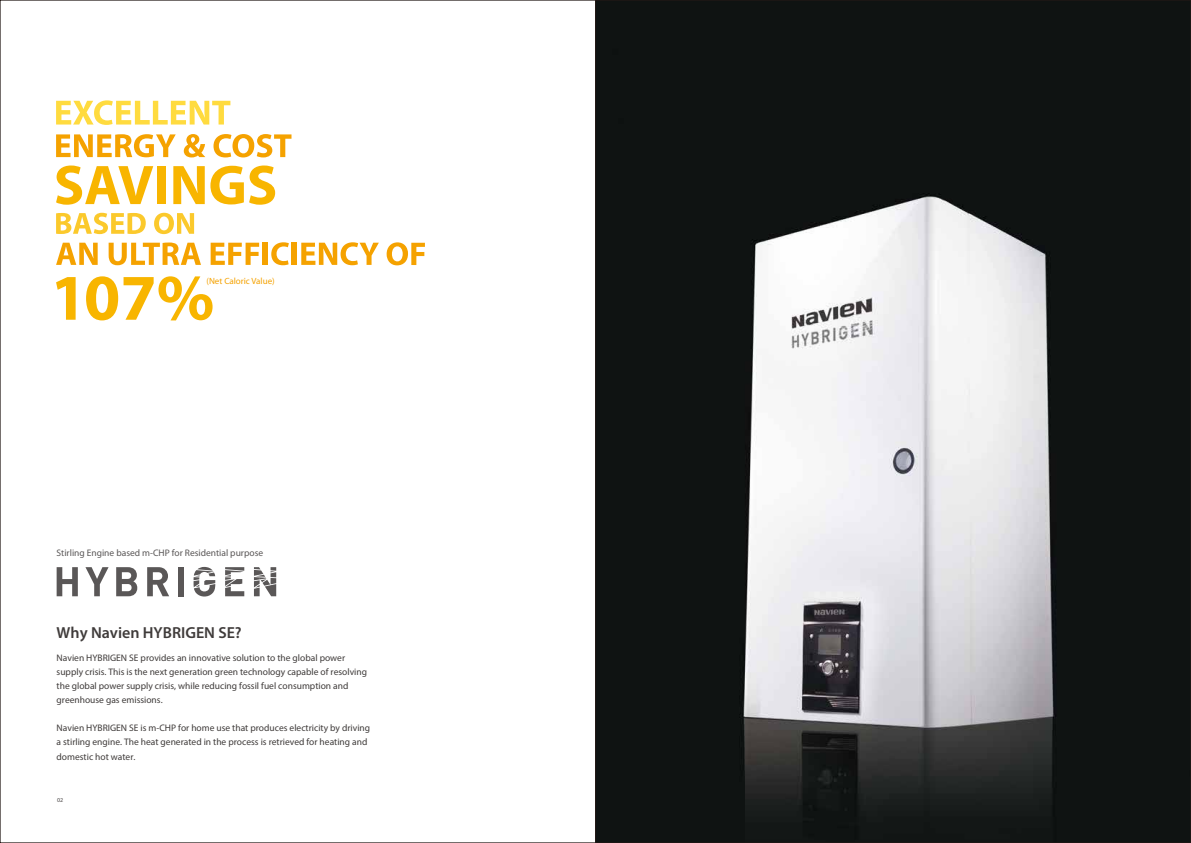
<style>
.page{position:relative;width:1191px;height:843px;background:#fff}
.page>*{position:absolute;margin:0;border:0;box-sizing:border-box;transform-origin:0 0}
.t1{font:600 16px "Myriad Pro";color:#3f3b3a}
.t2{font:9.5px/14px "Myriad Pro";color:#3f3b3a}
.t3{font:9.5px "Myriad";color:#5a5757}
.t4{font:9px "Myriad";color:#f5a200}
.t5{font:6px "Myriad";color:#4d4949}
</style>
<div class="page">
<img style="left:597px;top:2px;width:592px;height:838px">
<svg style="left:57px;top:567px;width:21px;height:29px"></svg>
<svg style="left:85px;top:567px;width:24px;height:29px"></svg>
<svg style="left:116px;top:567px;width:21px;height:29px"></svg>
<svg style="left:147px;top:567px;width:22px;height:29px"></svg>
<div style="left:178px;top:567px;width:6px;height:29px;background:#5a5757"></div>
<svg style="left:194px;top:566px;width:21px;height:30px"></svg>
<svg style="left:225px;top:567px;width:19px;height:29px"></svg>
<svg style="left:254px;top:567px;width:22px;height:29px"></svg>
<svg style="left:56px;top:213px;width:90px;height:21px"></svg>
<svg style="left:154px;top:213px;width:40px;height:21px"></svg>
<svg style="left:56px;top:100px;width:174px;height:25px"></svg>
<svg style="left:56px;top:165px;width:97px;height:40px"></svg>
<div style="left:157px;top:166px;width:9px;height:38px;background:#f8b500"></div>
<svg style="left:173px;top:165px;width:102px;height:40px"></svg>
<svg style="left:56px;top:277px;width:20px;height:42px"></svg>
<svg style="left:86px;top:276px;width:32px;height:44px"></svg>
<svg style="left:124px;top:276px;width:89px;height:44px"></svg>
<svg style="left:56px;top:134px;width:120px;height:23px"></svg>
<svg style="left:184px;top:134px;width:21px;height:23px"></svg>
<svg style="left:213px;top:134px;width:78px;height:23px"></svg>
<svg style="left:387px;top:242px;width:38px;height:23px"></svg>
<svg style="left:56px;top:242px;width:42px;height:23px"></svg>
<svg style="left:109px;top:242px;width:92px;height:23px"></svg>
<svg style="left:211px;top:242px;width:48px;height:23px"></svg>
<div style="left:263px;top:242px;width:5px;height:23px;background:#f5a200"></div>
<svg style="left:271px;top:242px;width:18px;height:23px"></svg>
<div style="left:292px;top:242px;width:5px;height:23px;background:#f5a200"></div>
<svg style="left:301px;top:242px;width:78px;height:23px"></svg>
<p class="t4" style="left:206px;top:276px;width:70px">(Net Caloric Value)</p>
<p class="t3" style="left:57px;top:548px;width:208px">Stirling Engine based m-CHP for Residential purpose</p>
<h1 class="t1" style="left:57px;top:622px;width:187px">Why Navien HYBRIGEN SE?</h1>
<p class="t2" style="left:57px;top:650px;width:312px">Navien HYBRIGEN SE provides an innovative solution to the global power supply crisis. This is the next generation green technology capable of resolving the global power supply crisis, while reducing fossil fuel consumption and greenhouse gas emissions.</p>
<p class="t2" style="left:57px;top:720px;width:315px">Navien HYBRIGEN SE is m-CHP for home use that produces electricity by driving a stirling engine. The heat generated in the process is retrieved for heating and domestic hot water.</p>
<p class="t5" style="left:57px;top:797px;width:8px">02</p>
</div>
